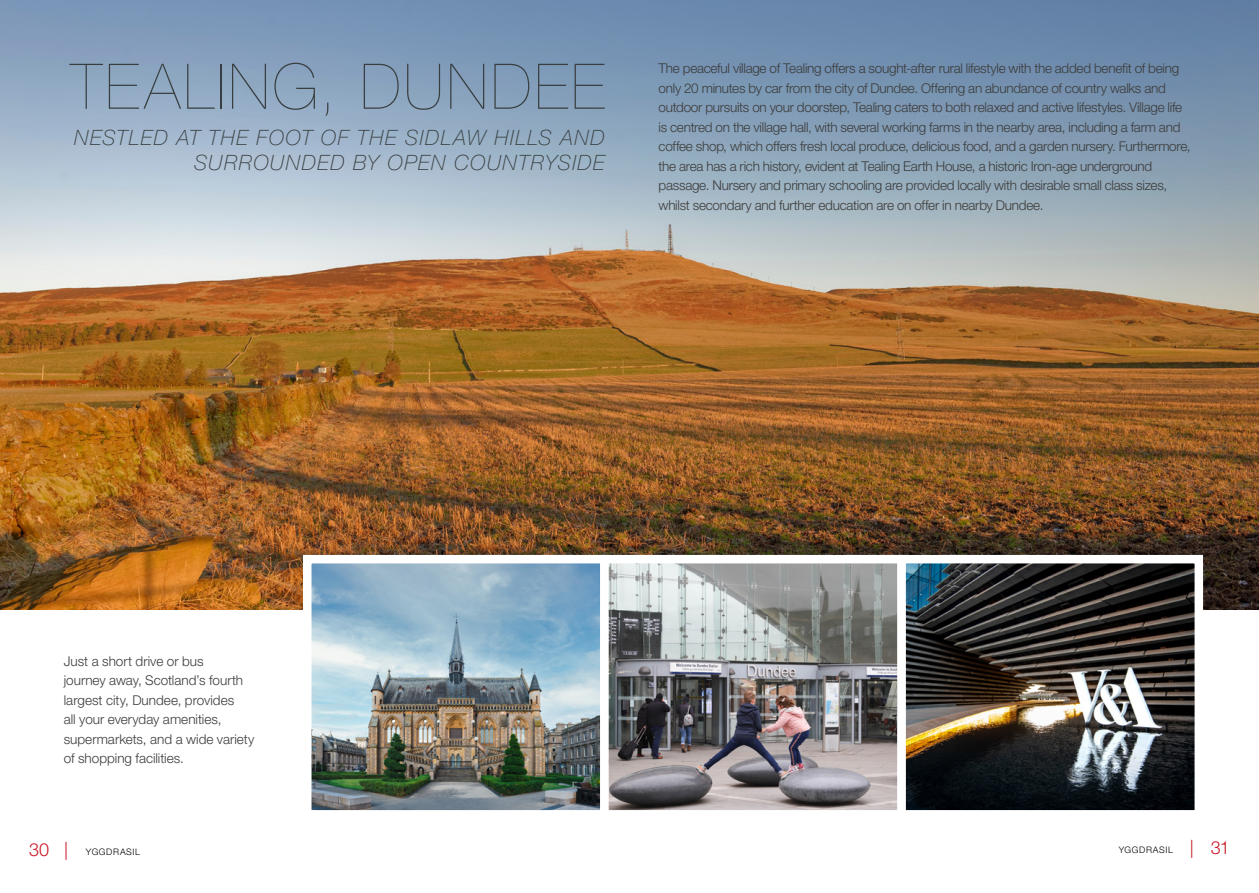
<style>
.page{position:relative;width:1259px;height:893px;background:#fff}
.page>*{position:absolute;margin:0;border:0;box-sizing:border-box;transform-origin:0 0}
.Address_line_1{font:200 63px "Helvetica Neue LT Std";letter-spacing:.05em;color:#393f41}
.Address_line_1-2{font:italic 100 21.15px/25.3px "Helvetica Neue LT Std";letter-spacing:.06em;color:#393f41;text-align:right}
.Address_line_1-3{font:300 13.5px/19.5px "Helvetica Neue LT Std";letter-spacing:-.02em;color:#3c3c3b}
.Address_line_1-4{font:300 13.5px/19.5px "Helvetica Neue LT Std";color:#3c3c3b}
.t1{font:300 9px "Helvetica Neue LT Std";letter-spacing:.07em;color:#000}
.s1{font-size:18px;color:#c91525}
</style>
<div class="page">
<img style="left:0;top:0;width:1259px;height:609px">
<img style="left:299px;top:551px;width:297px;height:260px">
<img style="left:596px;top:551px;width:297px;height:260px">
<img style="left:893px;top:551px;width:314px;height:260px">
<p class="Address_line_1" style="left:70px;top:50px;width:536px">TEALING, DUNDEE</p>
<p class="Address_line_1-2" style="left:74px;top:125px;width:532px">NESTLED AT THE FOOT OF THE SIDLAW HILLS AND<br>SURROUNDED BY OPEN COUNTRYSIDE</p>
<p class="Address_line_1-3" style="left:658px;top:59px;width:533px">The peaceful village of Tealing offers a sought-after rural lifestyle with the added benefit of being only 20 minutes by car from the city of Dundee. Offering an abundance of country walks and outdoor pursuits on your doorstep, Tealing caters to both relaxed and active lifestyles. Village life is centred on the village hall, with several working farms in the nearby area, including a farm and coffee shop, which offers fresh local produce, delicious food, and a garden nursery. Furthermore, the area has a rich history, evident at Tealing Earth House, a historic Iron-age underground passage. Nursery and primary schooling are provided locally with desirable small class sizes, whilst secondary and further education are on offer in nearby Dundee.</p>
<p class="Address_line_1-4" style="left:64px;top:651px;width:192px">Just a short drive or bus<br>journey away, Scotland’s fourth largest city, Dundee, provides<br>all your everyday amenities, supermarkets, and a wide variety of shopping facilities.</p>
<p class="t1" style="left:29px;top:846px;width:112px"><span class="s1">30 |</span> YGGDRASIL</p>
<p class="t1" style="left:1118px;top:844px;width:113px">YGGDRASIL <span class="s1">| 31</span></p>
</div>
